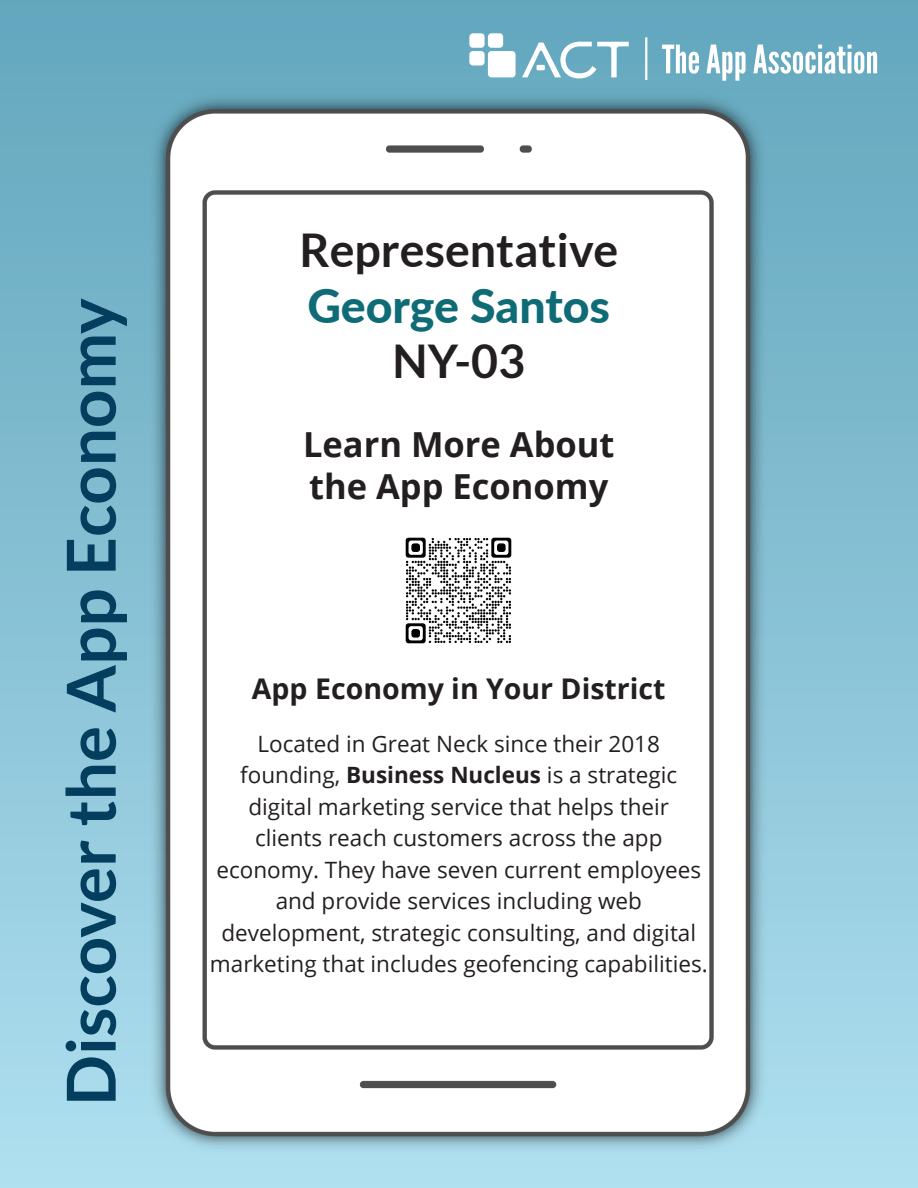
<style>
.page{position:relative;width:918px;height:1188px;background:#fff}
.page>*{position:absolute;margin:0;border:0;box-sizing:border-box;transform-origin:0 0}
.t1{font:700 67.5px "Lato";color:#043e5f}
.t2{font:700 46.5px "Lato";color:#231f20}
.t3{font:800 46.5px "Lato";letter-spacing:-.005em;color:#0f6b76}
.t4{font:700 34.5px "Open Sans";color:#231f20}
.t5{font:700 28.5px "Open Sans";color:#231f20}
.t6{font:22.5px/31.5px "Open Sans";color:#231f20;text-align:center}
.s1{font-weight:700}
</style>
<div class="page">
<img style="left:665px;top:0;width:253px;height:1188px">
<img style="left:0;top:0;width:668px;height:572px">
<svg style="left:662px;top:45px;width:37px;height:29px"></svg>
<svg style="left:707px;top:45px;width:39px;height:36px"></svg>
<svg style="left:753px;top:45px;width:124px;height:29px"></svg>
<div style="left:469px;top:51px;width:16px;height:14px;background:#fff;border-radius:4px"></div>
<div style="left:488px;top:33px;width:15px;height:15px;background:#fff;border-radius:4px"></div>
<div style="left:469px;top:33px;width:16px;height:15px;background:#fff;border-radius:4px"></div>
<svg style="left:488px;top:51px;width:28px;height:26px"></svg>
<svg style="left:522px;top:42px;width:107px;height:36px"></svg>
<hr style="left:645px;top:37px;width:2px;height:43px;background:#fff">
<img style="left:145px;top:87px;width:627px;height:1071px">
<img style="left:395px;top:526px;width:128px;height:129px">
<p class="t1" style="left:52px;top:1106px;width:809px;rotate:-90deg">Discover the App Economy</p>
<p class="t2" style="left:299px;top:223px;width:320px">Representative</p>
<p class="t3" style="left:307px;top:271px;width:304px">George Santos</p>
<p class="t2" style="left:393px;top:335px;width:134px">NY-03</p>
<p class="t4" style="left:303px;top:420px;width:313px">Learn More About</p>
<p class="t4" style="left:309px;top:462px;width:301px">the App Economy</p>
<p class="t5" style="left:252px;top:668px;width:415px">App Economy in Your District</p>
<p class="t6" style="left:258px;top:727px;width:404px">Located in Great Neck since their 2018</p>
<p class="t6" style="left:240px;top:759px;width:438px">founding, <span class="s1">Business Nucleus</span> is a strategic</p>
<p class="t6" style="left:248px;top:790px;width:422px">digital marketing service that helps their</p>
<p class="t6" style="left:255px;top:822px;width:409px">clients reach customers across the app</p>
<p class="t6" style="left:217px;top:853px;width:486px">economy. They have seven current employees and provide services including web</p>
<p class="t6" style="left:210px;top:916px;width:499px">development, strategic consulting, and digital marketing that includes geofencing capabilities.</p>
</div>
